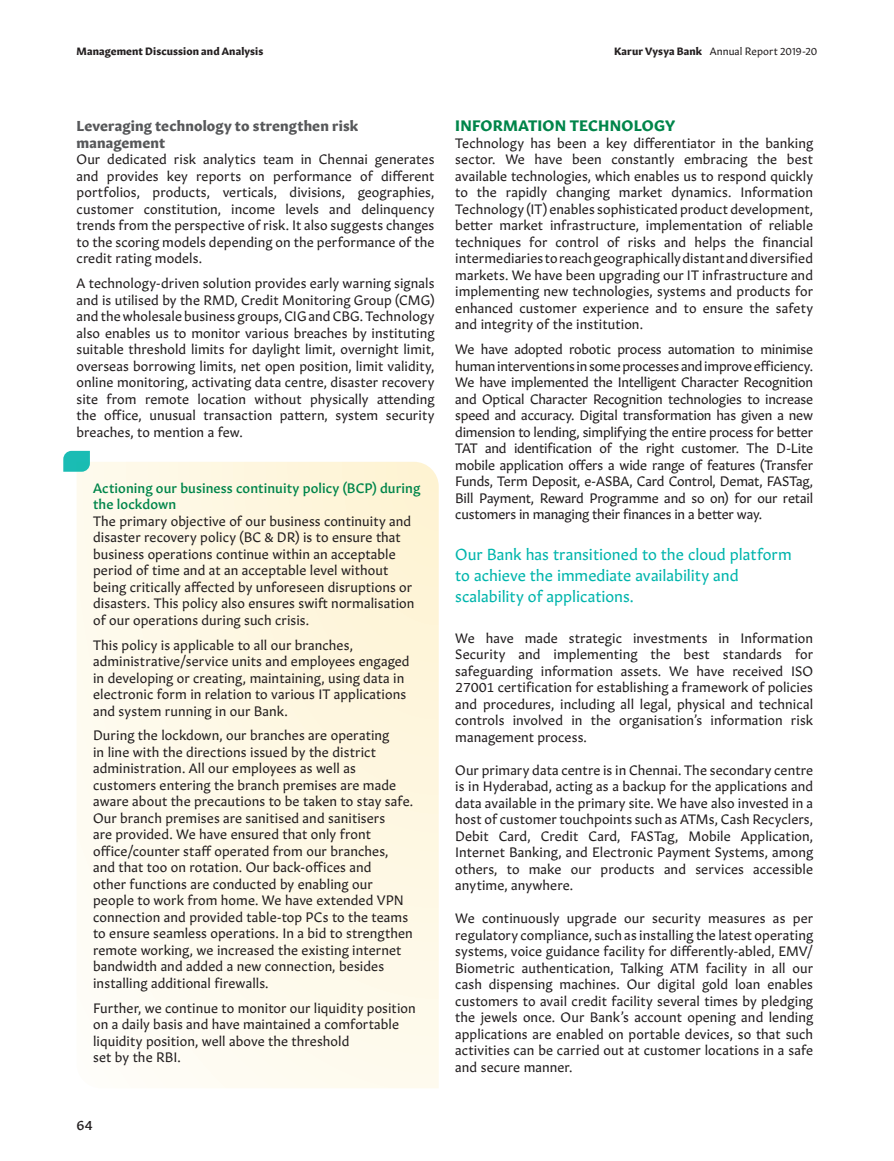
<style>
.page{position:relative;width:894px;height:1161px;background:#fff}
.page>*{position:absolute;margin:0;border:0;box-sizing:border-box;transform-origin:0 0}
.Text_Callout{font:15.75px/20.7px "Gitan Latn";letter-spacing:-.005em;color:#00b5ac}
.Body_Head_01{font:700 15px "Gitan Latn";letter-spacing:.015em;color:#00854a}
.Body_Head_02{font:700 14.25px/16.5px "Gitan Latn";letter-spacing:.01em;color:#57585a}
.Body_Copy{font:13.5px/16.5px "Gitan Latn";letter-spacing:.005em;color:#231f20;text-align:justify}
.Body_Head_03{font:13.5px/16.5px "Gitan Latn Me";letter-spacing:.005em;color:#00854a}
.t1{font:13.5px "Gitan Latn Me";color:#231f20}
.t2{font:10.5px "Gitan Latn";letter-spacing:.005em;color:#231f20}
.t3{font:700 10.5px "Gitan Latn";letter-spacing:.01em;color:#231f20}
.s1{font-weight:700}
</style>
<div class="page">
<svg style="left:77px;top:462px;width:361px;height:626px"></svg>
<svg style="left:63px;top:451px;width:27px;height:21px"></svg>
<p class="t3" style="left:77px;top:42px;width:188px">Management Discussion and Analysis</p>
<p class="t2" style="left:613px;top:43px;width:205px"><span class="s1">Karur Vysya Bank</span> Annual Report 2019-20</p>
<p class="Body_Head_02" style="left:77px;top:117px;width:283px">Leveraging technology to strengthen risk management</p>
<p class="Body_Copy" style="left:77px;top:150px;width:359px">Our dedicated risk analytics team in Chennai generates and provides key reports on performance of different portfolios, products, verticals, divisions, geographies, customer constitution, income levels and delinquency trends from the perspective of risk. It also suggests changes to the scoring models depending on the performance of the credit rating models.</p>
<p class="Body_Copy" style="left:77px;top:274px;width:359px">A technology-driven solution provides early warning signals and is utilised by the RMD, Credit Monitoring Group (CMG) and the wholesale business groups, CIG and CBG. Technology also enables us to monitor various breaches by instituting suitable threshold limits for daylight limit, overnight limit, overseas borrowing limits, net open position, limit validity, online monitoring, activating data centre, disaster recovery site from remote location without physically attending the office, unusual transaction pattern, system security breaches, to mention a few.</p>
<p class="Body_Head_03" style="left:93px;top:479px;width:328px">Actioning our business continuity policy (BCP) during the lockdown</p>
<p class="Body_Copy" style="left:93px;top:512px;width:323px;text-align:left">The primary objective of our business continuity and disaster recovery policy (BC &amp; DR) is to ensure that business operations continue within an acceptable period of time and at an acceptable level without being critically affected by unforeseen disruptions or disasters. This policy also ensures swift normalisation of our operations during such crisis.</p>
<p class="Body_Copy" style="left:93px;top:635px;width:318px;text-align:left">This policy is applicable to all our branches, administrative/service units and employees engaged in developing or creating, maintaining, using data in electronic form in relation to various IT applications and system running in our Bank.</p>
<p class="Body_Copy" style="left:93px;top:726px;width:321px;text-align:left">During the lockdown, our branches are operating<br>in line with the directions issued by the district administration. All our employees as well as customers entering the branch premises are made aware about the precautions to be taken to stay safe.<br>Our branch premises are sanitised and sanitisers<br>are provided. We have ensured that only front office/counter staff operated from our branches, and that too on rotation. Our back-offices and<br>other functions are conducted by enabling our people to work from home. We have extended VPN connection and provided table-top PCs to the teams to ensure seamless operations. In a bid to strengthen remote working, we increased the existing internet bandwidth and added a new connection, besides installing additional firewalls.</p>
<p class="Body_Copy" style="left:93px;top:998px;width:324px;text-align:left">Further, we continue to monitor our liquidity position on a daily basis and have maintained a comfortable liquidity position, well above the threshold<br>set by the RBI.</p>
<p class="t1" style="left:77px;top:1113px;width:18px">64</p>
<p class="Body_Head_01" style="left:455px;top:113px;width:221px">INFORMATION TECHNOLOGY</p>
<p class="Body_Copy" style="left:455px;top:134px;width:359px">Technology has been a key differentiator in the banking sector. We have been constantly embracing the best available technologies, which enables us to respond quickly to the rapidly changing market dynamics. Information Technology (IT) enables sophisticated product development, better market infrastructure, implementation of reliable techniques for control of risks and helps the financial intermediaries to reach geographically distant and diversified markets. We have been upgrading our IT infrastructure and implementing new technologies, systems and products for enhanced customer experience and to ensure the safety and integrity of the institution.</p>
<p class="Body_Copy" style="left:455px;top:340px;width:359px">We have adopted robotic process automation to minimise human interventions in some processes and improve efficiency.<br>We have implemented the Intelligent Character Recognition and Optical Character Recognition technologies to increase speed and accuracy. Digital transformation has given a new dimension to lending, simplifying the entire process for better TAT and identification of the right customer. The D-Lite mobile application offers a wide range of features (Transfer Funds, Term Deposit, e-ASBA, Card Control, Demat, FASTag, Bill Payment, Reward Programme and so on) for our retail customers in managing their finances in a better way.</p>
<p class="Text_Callout" style="left:455px;top:543px;width:338px">Our Bank has transitioned to the cloud platform to achieve the immediate availability and scalability of applications.</p>
<p class="Body_Copy" style="left:455px;top:629px;width:359px">We have made strategic investments in Information Security and implementing the best standards for safeguarding information assets. We have received ISO 27001 certification for establishing a framework of policies and procedures, including all legal, physical and technical controls involved in the organisation’s information risk management process.</p>
<p class="Body_Copy" style="left:455px;top:761px;width:359px">Our primary data centre is in Chennai. The secondary centre is in Hyderabad, acting as a backup for the applications and data available in the primary site. We have also invested in a host of customer touchpoints such as ATMs, Cash Recyclers, Debit Card, Credit Card, FASTag, Mobile Application, Internet Banking, and Electronic Payment Systems, among others, to make our products and services accessible anytime, anywhere.</p>
<p class="Body_Copy" style="left:455px;top:909px;width:359px">We continuously upgrade our security measures as per regulatory compliance, such as installing the latest operating systems, voice guidance facility for differently-abled, EMV/ Biometric authentication, Talking ATM facility in all our cash dispensing machines. Our digital gold loan enables customers to avail credit facility several times by pledging the jewels once. Our Bank’s account opening and lending applications are enabled on portable devices, so that such activities can be carried out at customer locations in a safe and secure manner.</p>
</div>
